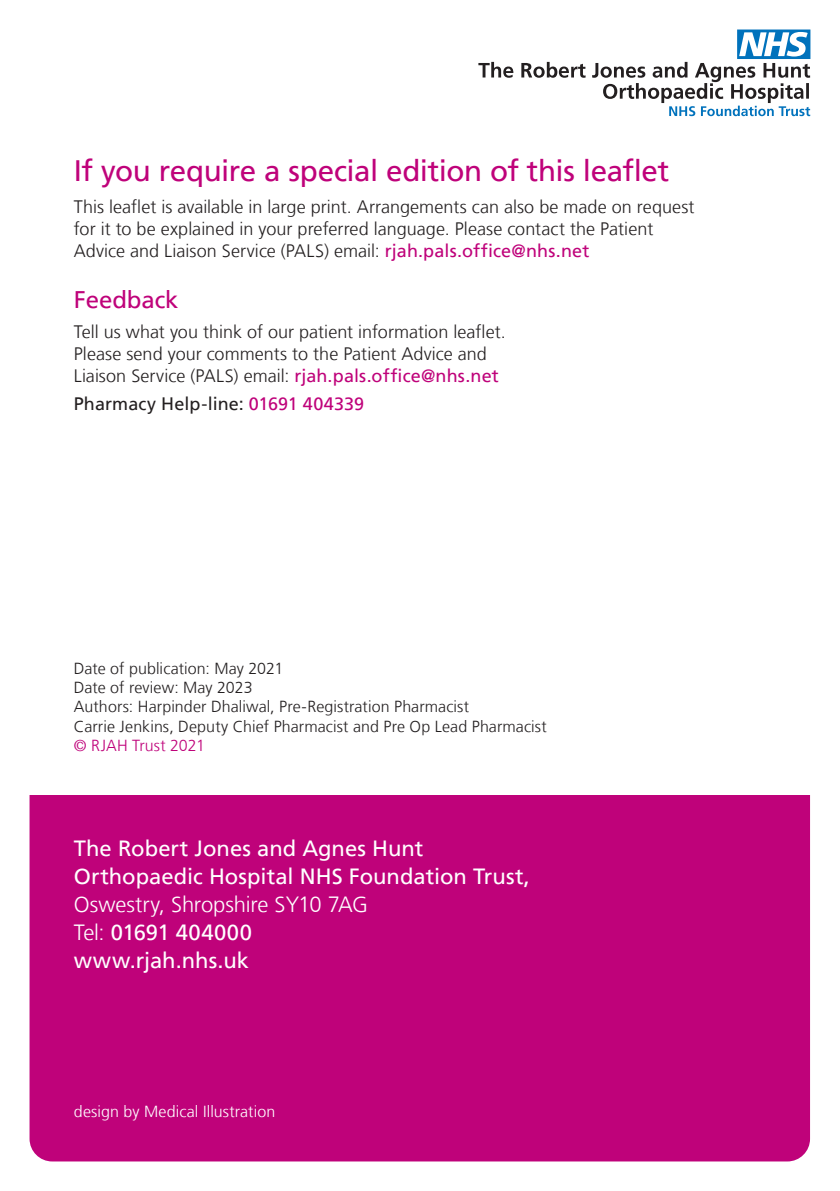
<style>
.page{position:relative;width:840px;height:1191px;background:#fff}
.page>*{position:absolute;margin:0;border:0;box-sizing:border-box;transform-origin:0 0}
.Headers{font:29.6px "Frutiger LT";letter-spacing:-.015em;color:#bf027a}
.Headers-2{font:24px "Frutiger LT";letter-spacing:-.005em;color:#bf027a}
.t1{font:22px "Frutiger LT";color:#fff}
.t2{font:300 22px "Frutiger LT";letter-spacing:-.01em;color:#fff}
.t3{font:22px "Frutiger LT";letter-spacing:.02em;color:#fff}
.Headers-3{font:300 18px "Frutiger LT";color:#231f20}
.t4{font:18px "Frutiger LT";letter-spacing:.005em;color:#231f20}
.body{font:300 16px/19.2px "Frutiger LT";letter-spacing:.005em;color:#231f20}
.t5{font:300 16px "Frutiger LT";letter-spacing:.01em;color:#fff}
.body-2{font:300 16px "Frutiger LT";letter-spacing:.005em;color:#bf027a}
.s1{font-weight:400;color:#bf027a}
.s2{color:#bf027a}
.s3{font-weight:300}
</style>
<div class="page">
<svg style="left:478px;top:30px;width:332px;height:86px"></svg>
<div style="left:30px;top:795px;width:779px;height:366px;background:#bf027a"></div>
<p class="Headers" style="left:74px;top:154px;width:596px">If you require a special edition of this leaflet</p>
<p class="Headers-3" style="left:74px;top:197px;width:622px">This leaflet is available in large print. Arrangements can also be made on request</p>
<p class="Headers-3" style="left:74px;top:219px;width:580px">for it to be explained in your preferred language. Please contact the Patient</p>
<p class="Headers-3" style="left:74px;top:241px;width:517px">Advice and Liaison Service (PALS) email: <span class="s1">rjah.pals.office@nhs.net</span></p>
<p class="Headers-2" style="left:74px;top:286px;width:106px">Feedback</p>
<p class="Headers-3" style="left:74px;top:321px;width:433px">Tell us what you think of our patient information leaflet.</p>
<p class="Headers-3" style="left:74px;top:343px;width:414px">Please send your comments to the Patient Advice and</p>
<p class="Headers-3" style="left:74px;top:365px;width:426px">Liaison Service (PALS) email: <span class="s1">rjah.pals.office@nhs.net</span></p>
<p class="t4" style="left:74px;top:393px;width:292px">Pharmacy Help-line: <span class="s2">01691 404339</span></p>
<p class="body" style="left:74px;top:659px;width:211px">Date of publication: May 2021</p>
<p class="body" style="left:74px;top:678px;width:180px">Date of review: May 2023</p>
<p class="body" style="left:74px;top:697px;width:474px">Authors: Harpinder Dhaliwal, Pre-Registration Pharmacist<br>Carrie Jenkins, Deputy Chief Pharmacist and Pre Op Lead Pharmacist</p>
<p class="body-2" style="left:74px;top:736px;width:133px">© RJAH Trust 2021</p>
<p class="t1" style="left:74px;top:835px;width:351px">The Robert Jones and Agnes Hunt</p>
<p class="t1" style="left:74px;top:863px;width:457px">Orthopaedic Hospital NHS Foundation Trust,</p>
<p class="t2" style="left:74px;top:892px;width:296px">Oswestry, Shropshire SY10 7AG</p>
<p class="t3" style="left:74px;top:919px;width:179px"><span class="s3">Tel:</span> 01691 404000</p>
<p class="t1" style="left:74px;top:947px;width:177px">www.rjah.nhs.uk</p>
<p class="t5" style="left:74px;top:1102px;width:203px">design by Medical Illustration</p>
</div>
